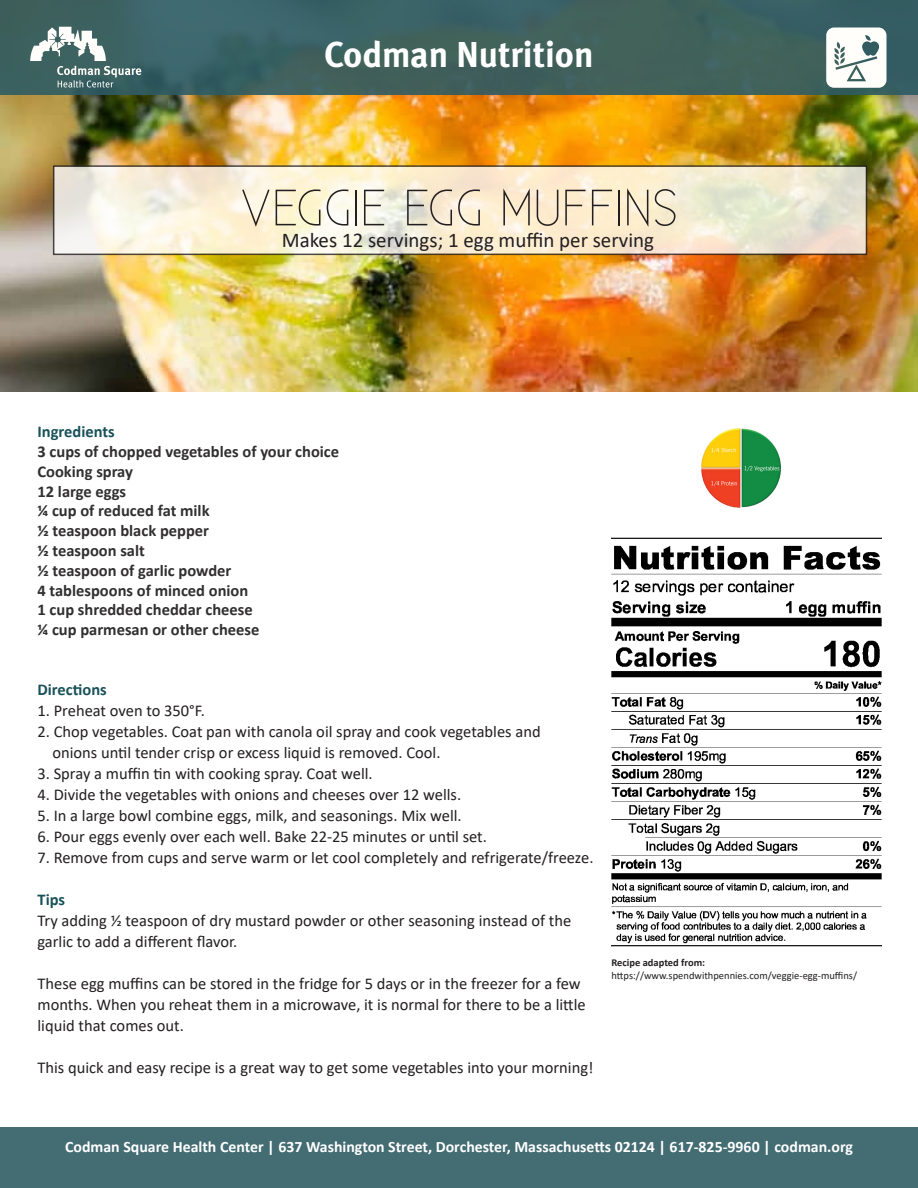
<style>
.page{position:relative;width:918px;height:1188px;background:#fff}
.page>*{position:absolute;margin:0;border:0;box-sizing:border-box;transform-origin:0 0}
.t1{font:300 51px "Existence";color:#231f20}
.t2{font:700 36px "Meta";color:#fff}
.t3{font:21px "Calibri";color:#231f20}
.t4{font:16.5px/21px "Calibri";color:#231f20}
.t5{font:700 16.5px "Calibri";color:#312f30}
.t6{font:700 16.5px "Calibri";color:#185259}
.t7{font:700 15.9px "Calibri";color:#fff}
.t8{font:10.5px "Calibri";color:#231f20}
.t9{font:700 10.5px "Calibri";color:#231f20}
</style>
<div class="page">
<div style="left:0;top:1128px;width:918px;height:60px;background:#436c73"></div>
<img style="left:0;top:95px;width:918px;height:297px">
<svg style="left:0;top:0;width:918px;height:95px;background:#3d615f"></svg>
<svg style="left:30px;top:27px;width:111px;height:61px"></svg>
<svg style="left:56px;top:168px;width:808px;height:84px;background:#f5edd7"></svg>
<div style="left:53px;top:165px;width:814px;height:90px;border:2px solid #231f20"></div>
<svg style="left:826px;top:28px;width:60px;height:60px"></svg>
<img style="left:612px;top:537px;width:269px;height:410px">
<img style="left:702px;top:428px;width:79px;height:79px">
<p class="t2" style="left:324px;top:34px;width:271px">Codman Nutrition</p>
<p class="t1" style="left:240px;top:169px;width:440px">VEGGIE EGG MUFFINS</p>
<p class="t3" style="left:282px;top:225px;width:374px">Makes 12 servings; 1 egg muffin per serving</p>
<p class="t6" style="left:38px;top:420px;width:79px">Ingredients</p>
<p class="t5" style="left:38px;top:440px;width:303px">3 cups of chopped vegetables of your choice</p>
<p class="t5" style="left:38px;top:460px;width:97px">Cooking spray</p>
<p class="t5" style="left:38px;top:479px;width:90px">12 large eggs</p>
<p class="t5" style="left:38px;top:499px;width:174px">¼ cup of reduced fat milk</p>
<p class="t5" style="left:38px;top:519px;width:173px">½ teaspoon black pepper</p>
<p class="t5" style="left:38px;top:539px;width:109px">½ teaspoon salt</p>
<p class="t5" style="left:38px;top:559px;width:195px">½ teaspoon of garlic powder</p>
<p class="t5" style="left:38px;top:578px;width:212px">4 tablespoons of minced onion</p>
<p class="t5" style="left:38px;top:598px;width:217px">1 cup shredded cheddar cheese</p>
<p class="t5" style="left:38px;top:618px;width:223px">¼ cup parmesan or other cheese</p>
<p class="t6" style="left:38px;top:677px;width:71px">Directions</p>
<p class="t4" style="left:38px;top:699px;width:169px">1. Preheat oven to 350°F.</p>
<p class="t4" style="left:52px;top:720px;width:490px;text-indent:-15px">2. Chop vegetables. Coat pan with canola oil spray and cook vegetables and onions until tender crisp or excess liquid is removed. Cool.</p>
<p class="t4" style="left:38px;top:762px;width:337px">3. Spray a muffin tin with cooking spray. Coat well.</p>
<p class="t4" style="left:38px;top:783px;width:425px">4. Divide the vegetables with onions and cheeses over 12 wells.</p>
<p class="t4" style="left:38px;top:804px;width:426px">5. In a large bowl combine eggs, milk, and seasonings. Mix well.</p>
<p class="t4" style="left:38px;top:825px;width:451px">6. Pour eggs evenly over each well. Bake 22-25 minutes or until set.</p>
<p class="t4" style="left:38px;top:846px;width:558px">7. Remove from cups and serve warm or let cool completely and refrigerate/freeze.</p>
<p class="t6" style="left:38px;top:887px;width:29px">Tips</p>
<p class="t4" style="left:38px;top:909px;width:535px">Try adding ½ teaspoon of dry mustard powder or other seasoning instead of the garlic to add a different flavor.</p>
<p class="t4" style="left:38px;top:972px;width:550px">These egg muffins can be stored in the fridge for 5 days or in the freezer for a few months. When you reheat them in a microwave, it is normal for there to be a little liquid that comes out.</p>
<p class="t4" style="left:38px;top:1056px;width:557px">This quick and easy recipe is a great way to get some vegetables into your morning!</p>
<p class="t9" style="left:612px;top:955px;width:95px">Recipe adapted from:</p>
<p class="t8" style="left:612px;top:968px;width:247px">https://www.spendwithpennies.com/veggie-egg-muffins/</p>
<p class="t7" style="left:65px;top:1135px;width:789px">Codman Square Health Center | 637 Washington Street, Dorchester, Massachusetts 02124 | 617-825-9960 | codman.org</p>
</div>
